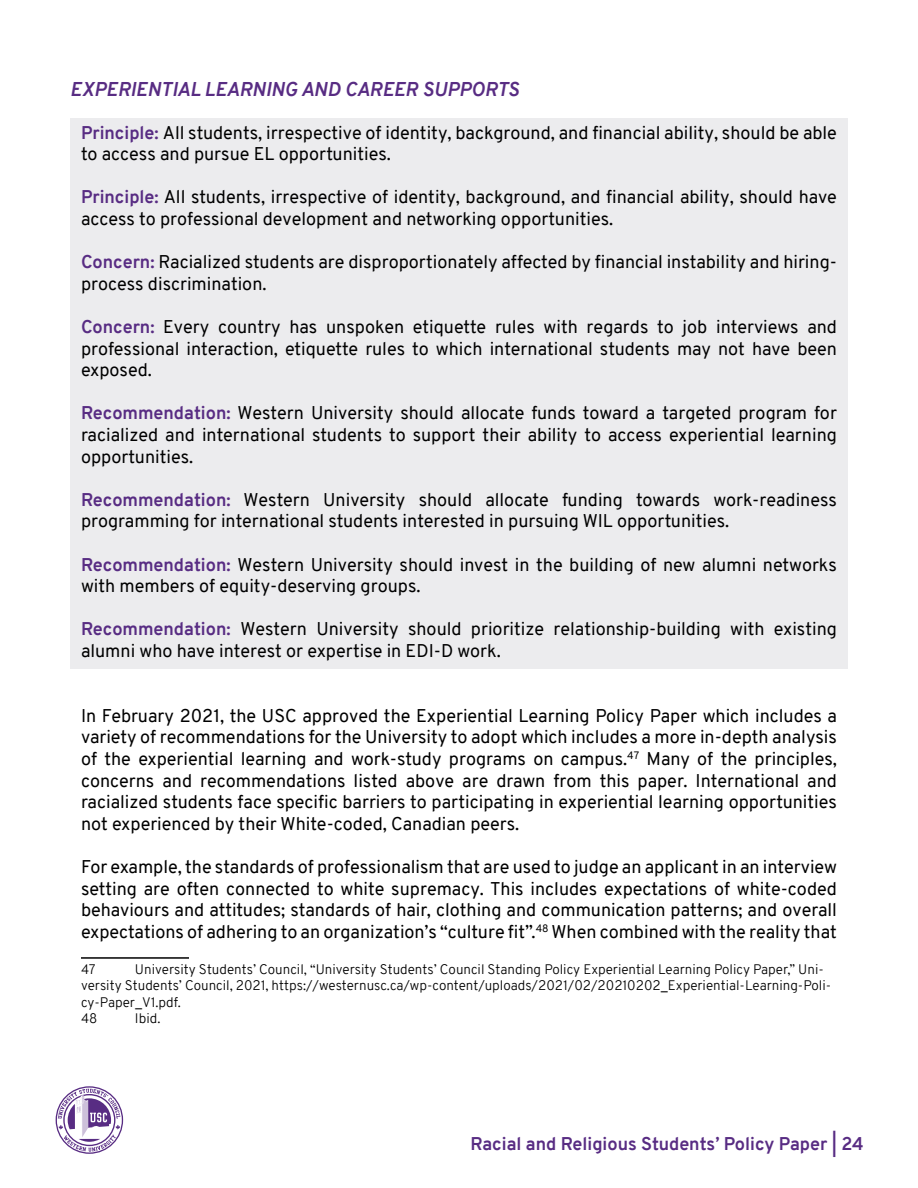
<style>
.page{position:relative;width:918px;height:1188px;background:#fff}
.page>*{position:absolute;margin:0;border:0;box-sizing:border-box;transform-origin:0 0}
.t1{font:italic 700 19.5px "Overpass";letter-spacing:.01em;color:#582c83}
.t2{font:18px/21.6px "Overpass";color:#000}
.t3{font:700 18px "Overpass";color:#582c83}
.Footnote{font:300 13.5px/16.2px "Overpass";color:#000}
.s1{font-weight:700;color:#582c83}
</style>
<div class="page">
<div style="left:70px;top:118px;width:778px;height:551px;background:#ececee"></div>
<hr style="left:81px;top:957px;width:108px;height:2px;background:#000">
<svg style="left:56px;top:1086px;width:67px;height:68px"></svg>
<p class="t1" style="left:70px;top:75px;width:450px">EXPERIENTIAL LEARNING AND CAREER SUPPORTS</p>
<p class="t2" style="left:81px;top:122px;width:758px"><span class="s1">Principle:</span> All students, irrespective of identity, background, and financial ability, should be able to access and pursue EL opportunities.</p>
<p class="t2" style="left:81px;top:187px;width:758px"><span class="s1">Principle:</span> All students, irrespective of identity, background, and financial ability, should have access to professional development and networking opportunities.</p>
<p class="t2" style="left:81px;top:251px;width:758px"><span class="s1">Concern:</span> Racialized students are disproportionately affected by financial instability and hiring&shy;process discrimination.</p>
<p class="t2" style="left:81px;top:316px;width:758px;text-align:justify"><span class="s1">Concern:</span> Every country has unspoken etiquette rules with regards to job interviews and professional interaction, etiquette rules to which international students may not have been exposed.</p>
<p class="t2" style="left:81px;top:403px;width:758px;text-align:justify"><span class="s1">Recommendation:</span> Western University should allocate funds toward a targeted program for racialized and international students to support their ability to access experiential learning opportunities.</p>
<p class="t2" style="left:81px;top:489px;width:757px"><span class="s1">Recommendation:</span> Western University should allocate funding towards work-readiness programming for international students interested in pursuing WIL opportunities.</p>
<p class="t2" style="left:81px;top:554px;width:757px"><span class="s1">Recommendation:</span> Western University should invest in the building of new alumni networks with members of equity-deserving groups.</p>
<p class="t2" style="left:81px;top:619px;width:757px"><span class="s1">Recommendation:</span> Western University should prioritize relationship-building with existing alumni who have interest or expertise in EDI-D work.</p>
<p class="t2" style="left:81px;top:705px;width:758px;text-align:justify">In February 2021, the USC approved the Experiential Learning Policy Paper which includes a variety of recommendations for the University to adopt which includes a more in-depth analysis of the experiential learning and work-study programs on campus.<sup>47</sup> Many of the principles, concerns and recommendations listed above are drawn from this paper. International and racialized students face specific barriers to participating in experiential learning opportunities not experienced by their White-coded, Canadian peers.</p>
<p class="t2" style="left:81px;top:856px;width:758px;text-align:justify">For example, the standards of professionalism that are used to judge an applicant in an interview setting are often connected to white supremacy. This includes expectations of white-coded behaviours and attitudes; standards of hair, clothing and communication patterns; and overall expectations of adhering to an organization’s “culture fit”.<sup>48</sup> When combined with the reality that</p>
<p class="Footnote" style="left:81px;top:961px;width:16px">47</p>
<p class="Footnote" style="left:81px;top:961px;width:752px;text-indent:54px">University Students’ Council, “University Students’ Council Standing Policy Experiential Learning Policy Paper,” Uni&shy;versity Students’ Council, 2021, https://westernusc.ca/wp-content/uploads/2021/02/20210202_Experiential-Learning-Poli&shy;cy-Paper_V1.pdf.</p>
<p class="Footnote" style="left:81px;top:1010px;width:18px">48</p>
<p class="Footnote" style="left:135px;top:1010px;width:27px">Ibid.</p>
<p class="t3" style="left:470px;top:1130px;width:395px">Racial and Religious Students’ Policy Paper | 24</p>
</div>
